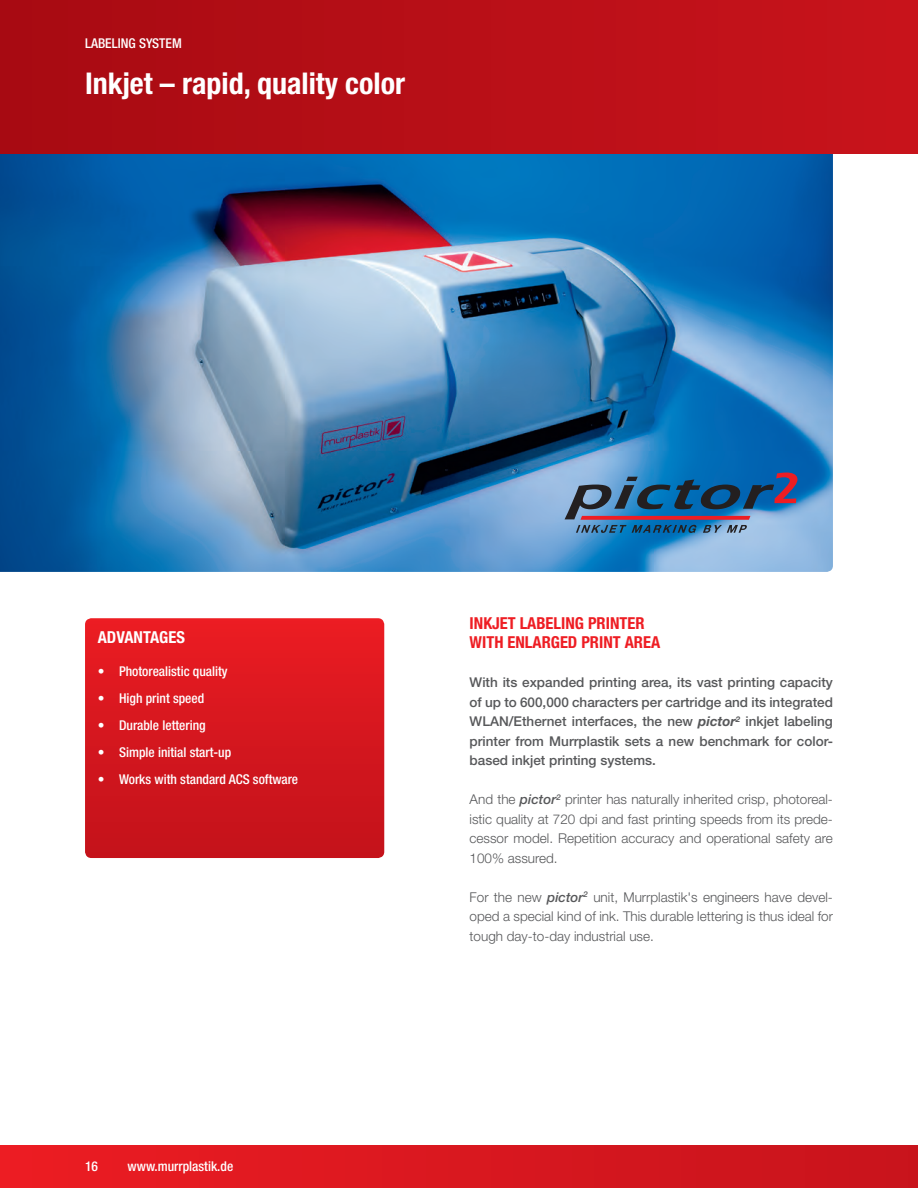
<style>
.page{position:relative;width:918px;height:1188px;background:#fff}
.page>*{position:absolute;margin:0;border:0;box-sizing:border-box;transform-origin:0 0}
.t1{font:700 condensed 30px "Helvetica Neue LT Pro";color:#fff}
.t2{font:700 condensed 16.5px/19.5px "Helvetica Neue LT Pro";color:#ee1d23}
.t3{font:700 condensed 16.5px "Helvetica Neue LT Pro";color:#fff}
.t4{font:300 13.5px/19.5px "Helvetica Neue LT Pro";color:#57585a;text-align:justify}
.t5{font:500 13.5px/19.5px "Helvetica Neue LT Pro";color:#57585a;text-align:justify}
.t6{font:500 condensed 13.5px "Helvetica Neue LT Pro";color:#fff}
.s1{font-weight:300;font-stretch:normal}
.s2{font-weight:700;font-style:italic}
.s3{font-weight:500;font-style:italic}
</style>
<div class="page">
<div style="left:0;top:1145px;width:918px;height:43px;background:linear-gradient(to right,#ec1c23,#c7131c)"></div>
<img style="left:0;top:153px;width:833px;height:419px">
<div style="left:0;top:0;width:918px;height:153px;background:linear-gradient(to right,#a70a12,#c9131c)"></div>
<svg style="left:85px;top:618px;width:299px;height:240px;background:#d6171e"></svg>
<svg style="left:565px;top:473px;width:232px;height:60px;background:#416d99"></svg>
<p class="t6" style="left:85px;top:35px;width:98px">Labeling system</p>
<h1 class="t1" style="left:85px;top:65px;width:322px">INKJET – RAPID, QUALITY COLOR</h1>
<p class="t3" style="left:98px;top:627px;width:87px">ADVANTAGES</p>
<p class="t6" style="left:98px;top:663px;width:131px"><span class="s1">•</span> Photorealistic quality</p>
<p class="t6" style="left:98px;top:690px;width:108px"><span class="s1">•</span> High print speed</p>
<p class="t6" style="left:98px;top:717px;width:109px"><span class="s1">•</span> Durable lettering</p>
<p class="t6" style="left:98px;top:744px;width:135px"><span class="s1">•</span> Simple initial start-up</p>
<p class="t6" style="left:98px;top:771px;width:202px"><span class="s1">•</span> Works with standard ACS software</p>
<p class="t6" style="left:85px;top:1158px;width:14px">16</p>
<p class="t6" style="left:128px;top:1158px;width:107px">www.murrplastik.de</p>
<p class="t2" style="left:470px;top:613px;width:191px">INKJET LABELING PRINTER<br>WITH ENLARGED PRINT AREA</p>
<p class="t5" style="left:470px;top:673px;width:365px">With its expanded printing area, its vast printing capacity of up to 600,000 characters per cartridge and its integrated WLAN/Ethernet interfaces, the new <span class="s2">pictor</span><sup>2</sup> inkjet labeling printer from Murrplastik sets a new benchmark for color&shy;based inkjet printing systems.</p>
<p class="t4" style="left:470px;top:790px;width:365px">And the <span class="s3">pictor</span><sup>2</sup> printer has naturally inherited crisp, photoreal&shy;istic quality at 720 dpi and fast printing speeds from its prede&shy;cessor model. Repetition accuracy and operational safety are 100% assured.</p>
<p class="t4" style="left:470px;top:887px;width:365px">For the new <span class="s3">pictor</span><sup>2</sup> unit, Murrplastik's engineers have devel&shy;oped a special kind of ink. This durable lettering is thus ideal for tough day-to-day industrial use.</p>
</div>
